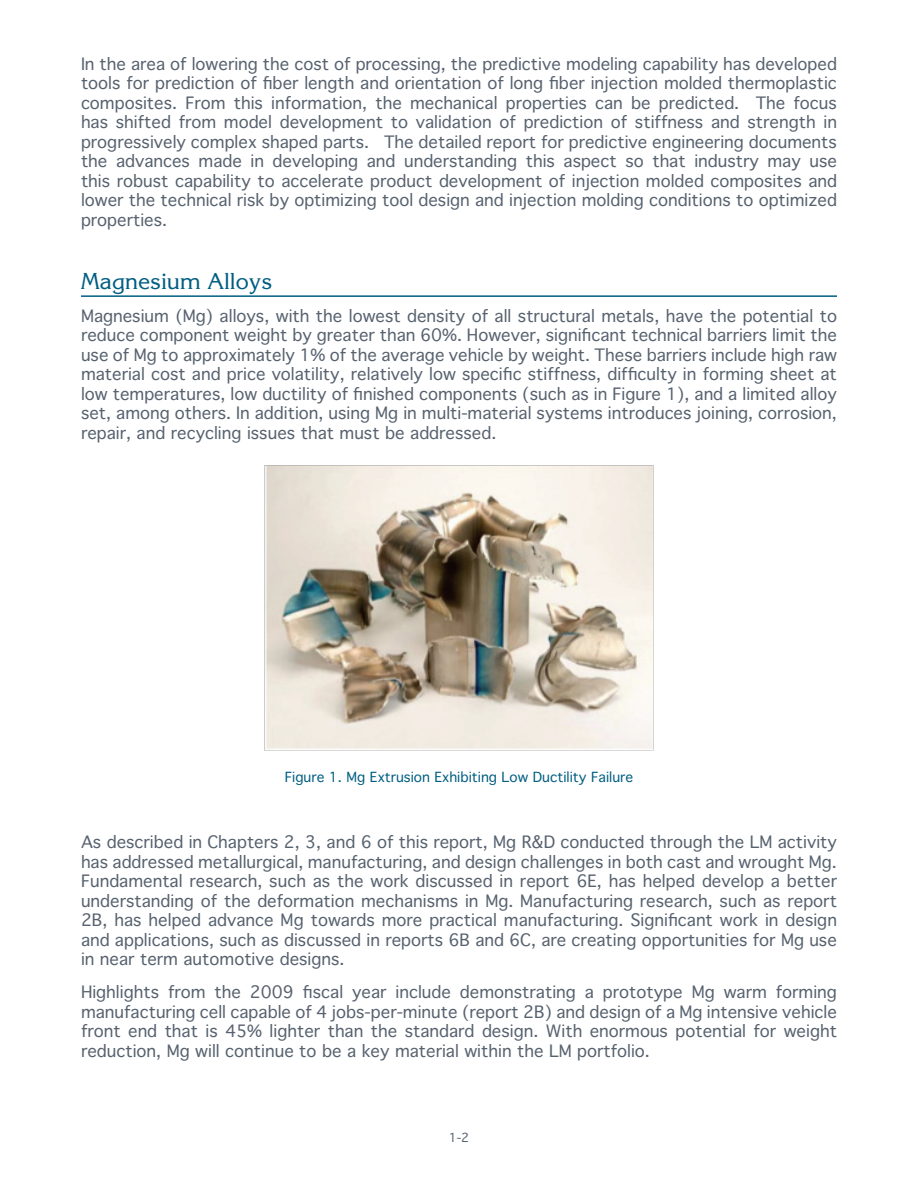
<style>
.page{position:relative;width:918px;height:1188px;background:#fff}
.page>*{position:absolute;margin:0;border:0;box-sizing:border-box;transform-origin:0 0}
.t1{font:22.5px "Korinna";color:#005e82}
.t2{font:16.5px/19.5px "Thonburi";color:#57626f;text-align:justify}
.t3{font:13.5px "Thonburi";color:#005e82}
.t4{font:12px "Thonburi";color:#57626f}
</style>
<div class="page">
<hr style="left:81px;top:295px;width:756px;height:2px;background:#005e82">
<img style="left:264px;top:465px;width:390px;height:286px">
<p class="t2" style="left:81px;top:54px;width:758px">In the area of lowering the cost of processing, the predictive modeling capability has developed tools for prediction of fiber length and orientation of long fiber injection molded thermoplastic composites. From this information, the mechanical properties can be predicted. The focus has shifted from model development to validation of prediction of stiffness and strength in progressively complex shaped parts. The detailed report for predictive engineering documents the advances made in developing and understanding this aspect so that industry may use this robust capability to accelerate product development of injection molded composites and lower the technical risk by optimizing tool design and injection molding conditions to optimized properties.</p>
<h3 class="t1" style="left:81px;top:267px;width:193px">Magnesium Alloys</h3>
<p class="t2" style="left:81px;top:306px;width:758px">Magnesium (Mg) alloys, with the lowest density of all structural metals, have the potential to reduce component weight by greater than 60%. However, significant technical barriers limit the use of Mg to approximately 1% of the average vehicle by weight. These barriers include high raw material cost and price volatility, relatively low specific stiffness, difficulty in forming sheet at low temperatures, low ductility of finished components (such as in Figure 1), and a limited alloy set, among others. In addition, using Mg in multi-material systems introduces joining, corrosion, repair, and recycling issues that must be addressed.</p>
<p class="t3" style="left:285px;top:766px;width:350px">Figure 1. Mg Extrusion Exhibiting Low Ductility Failure</p>
<p class="t2" style="left:81px;top:832px;width:758px">As described in Chapters 2, 3, and 6 of this report, Mg R&amp;D conducted through the LM activity has addressed metallurgical, manufacturing, and design challenges in both cast and wrought Mg.<br>Fundamental research, such as the work discussed in report 6E, has helped develop a better understanding of the deformation mechanisms in Mg. Manufacturing research, such as report 2B, has helped advance Mg towards more practical manufacturing. Significant work in design and applications, such as discussed in reports 6B and 6C, are creating opportunities for Mg use in near term automotive designs.</p>
<p class="t2" style="left:81px;top:982px;width:758px">Highlights from the 2009 fiscal year include demonstrating a prototype Mg warm forming manufacturing cell capable of 4 jobs-per-minute (report 2B) and design of a Mg intensive vehicle front end that is 45% lighter than the standard design. With enormous potential for weight reduction, Mg will continue to be a key material within the LM portfolio.</p>
<p class="t4" style="left:449px;top:1127px;width:22px">1-2</p>
</div>
